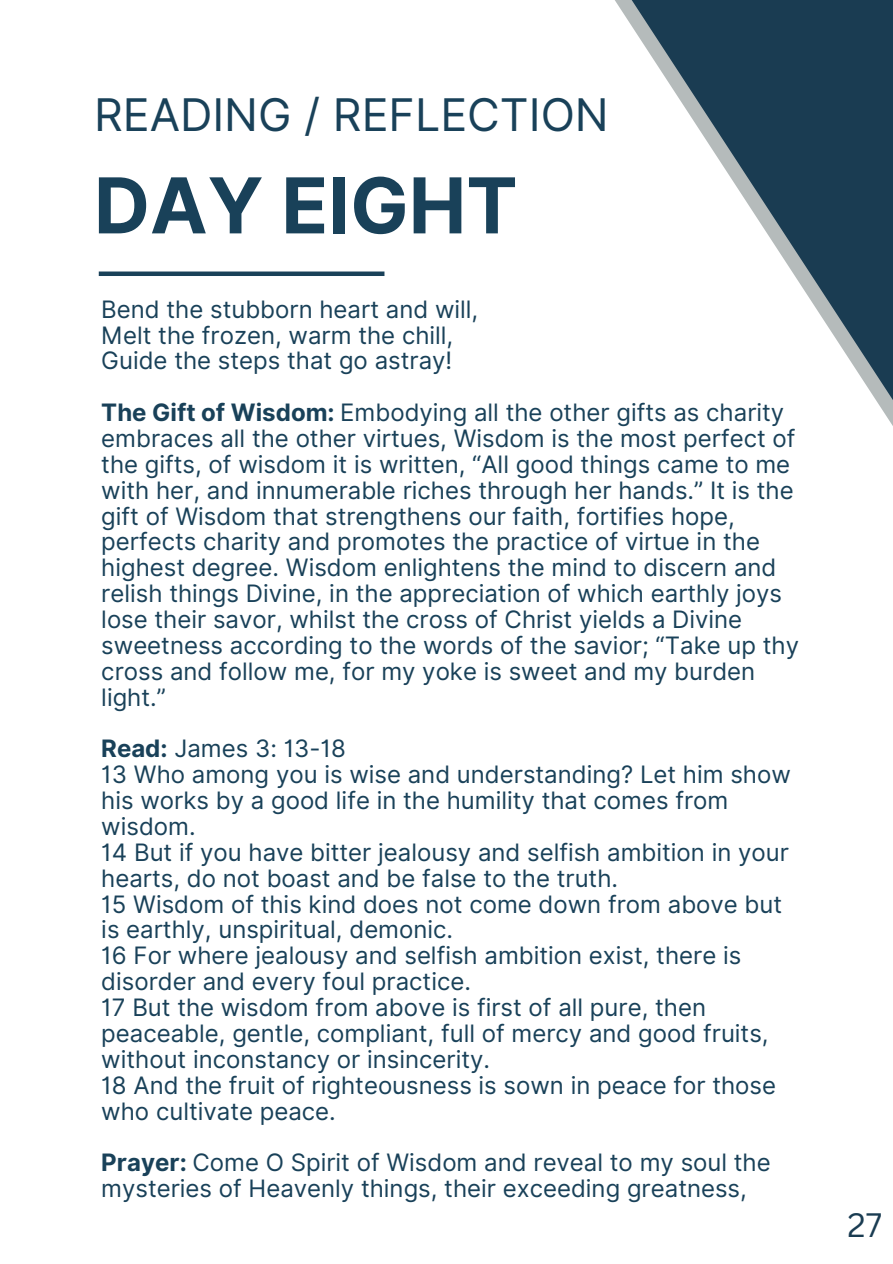
<style>
.page{position:relative;width:893px;height:1264px;background:#fff}
.page>*{position:absolute;margin:0;border:0;box-sizing:border-box;transform-origin:0 0}
.t1{font:700 76.95px "Inter";color:#194159}
.t2{font:45px "Inter";color:#194159}
.t3{font:33px "Canva Sans";color:#1a3c52}
.t4{font:24px/25.8px "Inter";color:#194159}
.s1{font-weight:700}
</style>
<div class="page">
<div style="left:99px;top:271px;width:285px;height:5px;background:#194159"></div>
<svg style="left:615px;top:0;width:277px;height:425px"></svg>
<p class="t2" style="left:94px;top:88px;width:516px">READING / REFLECTION</p>
<p class="t1" style="left:94px;top:159px;width:425px">DAY EIGHT</p>
<p class="t4" style="left:101px;top:296px;width:378px">Bend the stubborn heart and will,</p>
<p class="t4" style="left:101px;top:322px;width:353px">Melt the frozen, warm the chill,</p>
<p class="t4" style="left:101px;top:348px;width:352px">Guide the steps that go astray!</p>
<p class="t4" style="left:101px;top:399px;width:699px"><span class="s1">The Gift of Wisdom:</span> Embodying all the other gifts as charity embraces all the other virtues, Wisdom is the most perfect of the gifts, of wisdom it is written, “All good things came to me with her, and innumerable riches through her hands.” It is the gift of Wisdom that strengthens our faith, fortifies hope, perfects charity and promotes the practice of virtue in the highest degree. Wisdom enlightens the mind to discern and relish things Divine, in the appreciation of which earthly joys lose their savor, whilst the cross of Christ yields a Divine sweetness according to the words of the savior; “Take up thy cross and follow me, for my yoke is sweet and my burden light.”</p>
<p class="t4" style="left:101px;top:735px;width:246px"><span class="s1">Read:</span> James 3: 13-18</p>
<p class="t4" style="left:101px;top:761px;width:691px">13 Who among you is wise and understanding? Let him show his works by a good life in the humility that comes from wisdom.</p>
<p class="t4" style="left:101px;top:839px;width:689px">14 But if you have bitter jealousy and selfish ambition in your hearts, do not boast and be false to the truth.</p>
<p class="t4" style="left:101px;top:891px;width:682px">15 Wisdom of this kind does not come down from above but is earthly, unspiritual, demonic.</p>
<p class="t4" style="left:101px;top:942px;width:641px">16 For where jealousy and selfish ambition exist, there is disorder and every foul practice.</p>
<p class="t4" style="left:101px;top:994px;width:668px">17 But the wisdom from above is first of all pure, then peaceable, gentle, compliant, full of mercy and good fruits, without inconstancy or insincerity.</p>
<p class="t4" style="left:101px;top:1072px;width:676px">18 And the fruit of righteousness is sown in peace for those who cultivate peace.</p>
<p class="t4" style="left:101px;top:1149px;width:671px"><span class="s1">Prayer:</span> Come O Spirit of Wisdom and reveal to my soul the mysteries of Heavenly things, their exceeding greatness,</p>
<p class="t3" style="left:847px;top:1202px;width:36px">27</p>
</div>
